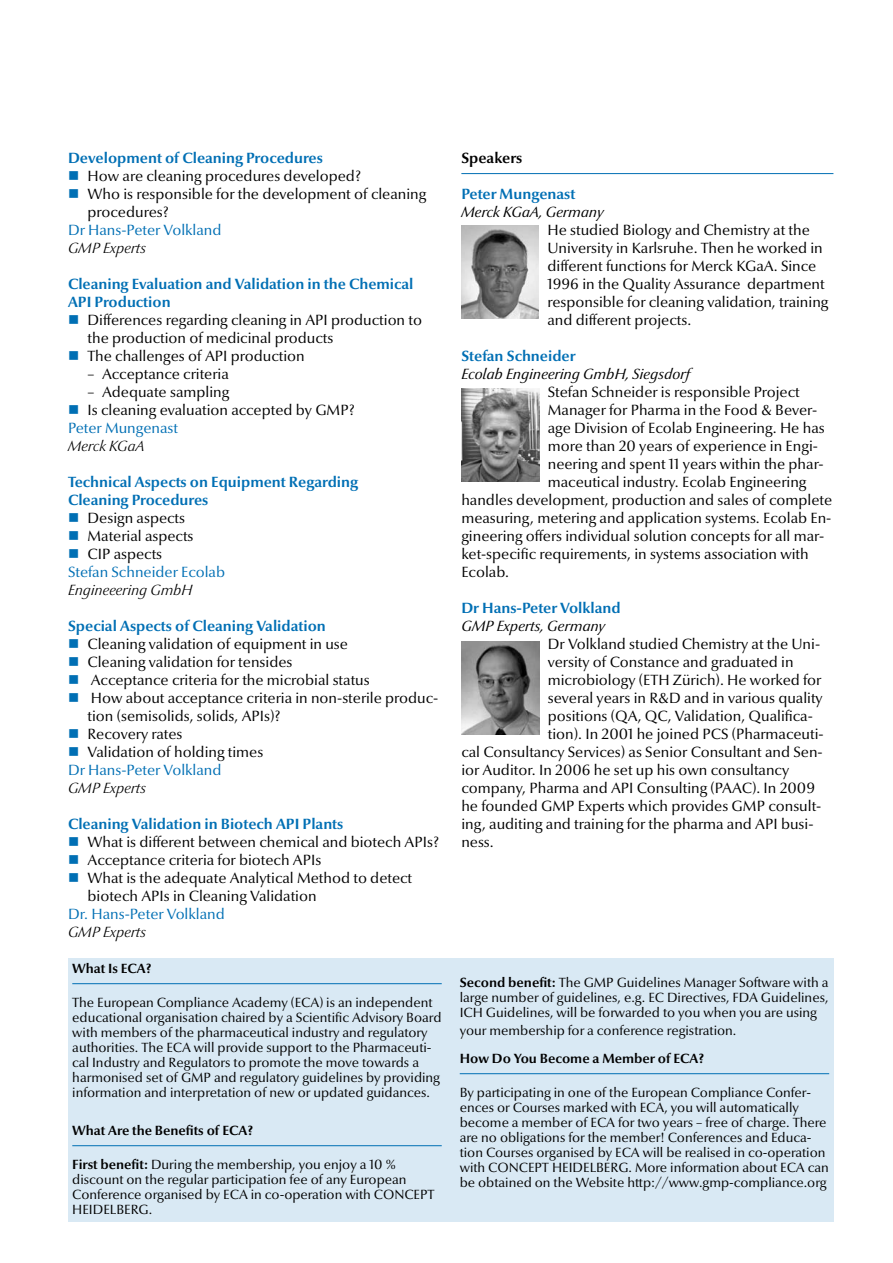
<style>
.page{position:relative;width:893px;height:1263px;background:#fff}
.page>*{position:absolute;margin:0;border:0;box-sizing:border-box;transform-origin:0 0}
.t1{font:15px/18px "Optima Nova LT";color:#000}
.t2{font:700 15px/18px "Optima Nova LT";color:#006fb4}
.t3{font:15px "Optima Nova LT";color:#006fb4}
.t4{font:italic 15px "Optima Nova LT";color:#000}
.t5{font:italic 300 15px "Optima Nova LT";color:#000}
.t6{font:700 15px "Optima Nova LT";color:#000}
.t7{font:13.5px/15px "Optima Nova LT";color:#000}
.t8{font:700 13.5px "Optima Nova LT";color:#000}
.s1{font-weight:700}
</style>
<div class="page">
<hr style="left:461px;top:173px;width:372px;height:1px;background:#006fb4">
<img style="left:462px;top:388px;width:77px;height:94px">
<img style="left:461px;top:225px;width:78px;height:94px">
<img style="left:462px;top:641px;width:77px;height:94px">
<div style="left:68px;top:958px;width:765px;height:263px;background:#d9e9f4"></div>
<hr style="left:72px;top:983px;width:370px;height:1px;background:#006fb4">
<hr style="left:72px;top:1145px;width:370px;height:1px;background:#006fb4">
<hr style="left:460px;top:1073px;width:369px;height:1px;background:#006fb4">
<p class="t2" style="left:68px;top:149px;width:256px">Development of Cleaning Procedures</p>
<p class="t1" style="left:88px;top:167px;width:340px">How are cleaning procedures developed?<br>Who is responsible for the development of cleaning procedures?</p>
<p class="t3" style="left:68px;top:221px;width:155px">Dr Hans-Peter Volkland</p>
<p class="t5" style="left:68px;top:239px;width:80px">GMP Experts</p>
<p class="t2" style="left:68px;top:275px;width:347px">Cleaning Evaluation and Validation in the Chemical<br>API Production</p>
<p class="t1" style="left:88px;top:311px;width:336px">Differences regarding cleaning in API production to the production of medicinal products<br>The challenges of API production</p>
<p class="t1" style="left:88px;top:365px;width:143px">– Acceptance criteria</p>
<p class="t1" style="left:88px;top:383px;width:269px">– Adequate sampling<br>Is cleaning evaluation accepted by GMP?</p>
<p class="t3" style="left:68px;top:419px;width:112px">Peter Mungenast</p>
<p class="t5" style="left:68px;top:437px;width:78px">Merck KGaA</p>
<p class="t2" style="left:68px;top:473px;width:292px">Technical Aspects on Equipment Regarding<br>Cleaning Procedures</p>
<p class="t1" style="left:88px;top:509px;width:108px">Design aspects<br>Material aspects<br>CIP aspects</p>
<p class="t3" style="left:68px;top:563px;width:159px">Stefan Schneider Ecolab</p>
<p class="t5" style="left:68px;top:581px;width:126px">Engineeering GmbH</p>
<p class="t2" style="left:68px;top:617px;width:259px">Special Aspects of Cleaning Validation</p>
<p class="t1" style="left:88px;top:635px;width:352px">Cleaning validation of equipment in use<br>Cleaning validation for tensides<br>Acceptance criteria for the microbial status<br>How about acceptance criteria in non-sterile produc&shy;tion (semisolids, solids, APIs)?<br>Recovery rates<br>Validation of holding times</p>
<p class="t3" style="left:68px;top:761px;width:155px">Dr Hans-Peter Volkland</p>
<p class="t5" style="left:68px;top:779px;width:80px">GMP Experts</p>
<p class="t2" style="left:68px;top:815px;width:277px">Cleaning Validation in Biotech API Plants</p>
<p class="t1" style="left:88px;top:833px;width:353px">What is different between chemical and biotech APIs?<br>Acceptance criteria for biotech APIs<br>What is the adequate Analytical Method to detect biotech APIs in Cleaning Validation</p>
<p class="t3" style="left:68px;top:905px;width:158px">Dr. Hans-Peter Volkland</p>
<p class="t5" style="left:68px;top:923px;width:80px">GMP Experts</p>
<p class="t8" style="left:72px;top:960px;width:81px">What Is ECA?</p>
<p class="t7" style="left:72px;top:995px;width:371px">The European Compliance Academy (ECA) is an independent educational organisation chaired by a Scientific Advisory Board with members of the pharmaceutical industry and regulatory authorities. The ECA will provide support to the Pharmaceuti&shy;cal Industry and Regulators to promote the move towards a harmonised set of GMP and regulatory guidelines by providing information and interpretation of new or updated guidances.</p>
<p class="t8" style="left:72px;top:1122px;width:182px">What Are the Benefits of ECA?</p>
<p class="t7" style="left:72px;top:1157px;width:364px"><span class="s1">First benefit:</span> During the membership, you enjoy a 10 % discount on the regular participation fee of any European Conference organised by ECA in co-operation with CONCEPT HEIDELBERG.</p>
<p class="t6" style="left:461px;top:149px;width:62px">Speakers</p>
<p class="t2" style="left:461px;top:185px;width:115px">Peter Mungenast</p>
<p class="t4" style="left:461px;top:203px;width:144px">Merck KGaA, Germany</p>
<p class="t1" style="left:547px;top:221px;width:282px">He studied Biology and Chemistry at the University in Karlsruhe. Then he worked in different functions for Merck KGaA. Since 1996 in the Quality Assurance department responsible for cleaning validation, training and different projects.</p>
<p class="t2" style="left:461px;top:347px;width:116px">Stefan Schneider</p>
<p class="t4" style="left:461px;top:365px;width:230px">Ecolab Engineering GmbH, Siegsdorf</p>
<p class="t1" style="left:548px;top:383px;width:253px">Stefan Schneider is responsible Project</p>
<p class="t1" style="left:548px;top:401px;width:271px">Manager for Pharma in the Food &amp; Bever-</p>
<p class="t1" style="left:548px;top:419px;width:278px">age Division of Ecolab Engineering. He has</p>
<p class="t1" style="left:548px;top:437px;width:272px">more than 20 years of experience in Engi-</p>
<p class="t1" style="left:548px;top:455px;width:277px">neering and spent 11 years within the phar-</p>
<p class="t1" style="left:548px;top:473px;width:260px">maceutical industry. Ecolab Engineering</p>
<p class="t1" style="left:461px;top:491px;width:372px">handles development, production and sales of complete</p>
<p class="t1" style="left:461px;top:509px;width:372px">measuring, metering and application systems. Ecolab En-</p>
<p class="t1" style="left:461px;top:527px;width:364px">gineering offers individual solution concepts for all mar-</p>
<p class="t1" style="left:461px;top:545px;width:349px">ket-specific requirements, in systems association with</p>
<p class="t1" style="left:461px;top:563px;width:49px">Ecolab.</p>
<p class="t2" style="left:461px;top:599px;width:161px">Dr Hans-Peter Volkland</p>
<p class="t4" style="left:461px;top:617px;width:145px">GMP Experts, Germany</p>
<p class="t1" style="left:548px;top:635px;width:274px">Dr Volkland studied Chemistry at the Uni-</p>
<p class="t1" style="left:548px;top:653px;width:247px">versity of Constance and graduated in</p>
<p class="t1" style="left:548px;top:671px;width:275px">microbiology (ETH Zürich). He worked for</p>
<p class="t1" style="left:548px;top:689px;width:276px">several years in R&amp;D and in various quality</p>
<p class="t1" style="left:548px;top:707px;width:267px">positions (QA, QC, Validation, Qualifica-</p>
<p class="t1" style="left:548px;top:725px;width:277px">tion). In 2001 he joined PCS (Pharmaceuti-</p>
<p class="t1" style="left:461px;top:743px;width:363px">cal Consultancy Services) as Senior Consultant and Sen-</p>
<p class="t1" style="left:461px;top:761px;width:329px">ior Auditor. In 2006 he set up his own consultancy</p>
<p class="t1" style="left:461px;top:779px;width:355px">company, Pharma and API Consulting (PAAC). In 2009</p>
<p class="t1" style="left:461px;top:797px;width:361px">he founded GMP Experts which provides GMP consult-</p>
<p class="t1" style="left:461px;top:815px;width:354px">ing, auditing and training for the pharma and API busi-</p>
<p class="t1" style="left:461px;top:833px;width:34px">ness.</p>
<p class="t7" style="left:460px;top:975px;width:370px;text-align:justify"><span class="s1">Second benefit:</span> The GMP Guidelines Manager Software with a large number of guidelines, e.g. EC Directives, FDA Guidelines, ICH Guidelines, will be forwarded to you when you are using</p>
<p class="t7" style="left:460px;top:1023px;width:278px">your membership for a conference registration.</p>
<p class="t8" style="left:460px;top:1050px;width:246px">How Do You Become a Member of ECA?</p>
<p class="t7" style="left:460px;top:1085px;width:371px">By participating in one of the European Compliance Confer&shy;ences or Courses marked with ECA, you will automatically become a member of ECA for two years – free of charge. There are no obligations for the member! Conferences and Educa&shy;tion Courses organised by ECA will be realised in co-operation with CONCEPT HEIDELBERG. More information about ECA can be obtained on the Website http://www.gmp-compliance.org</p>
</div>
